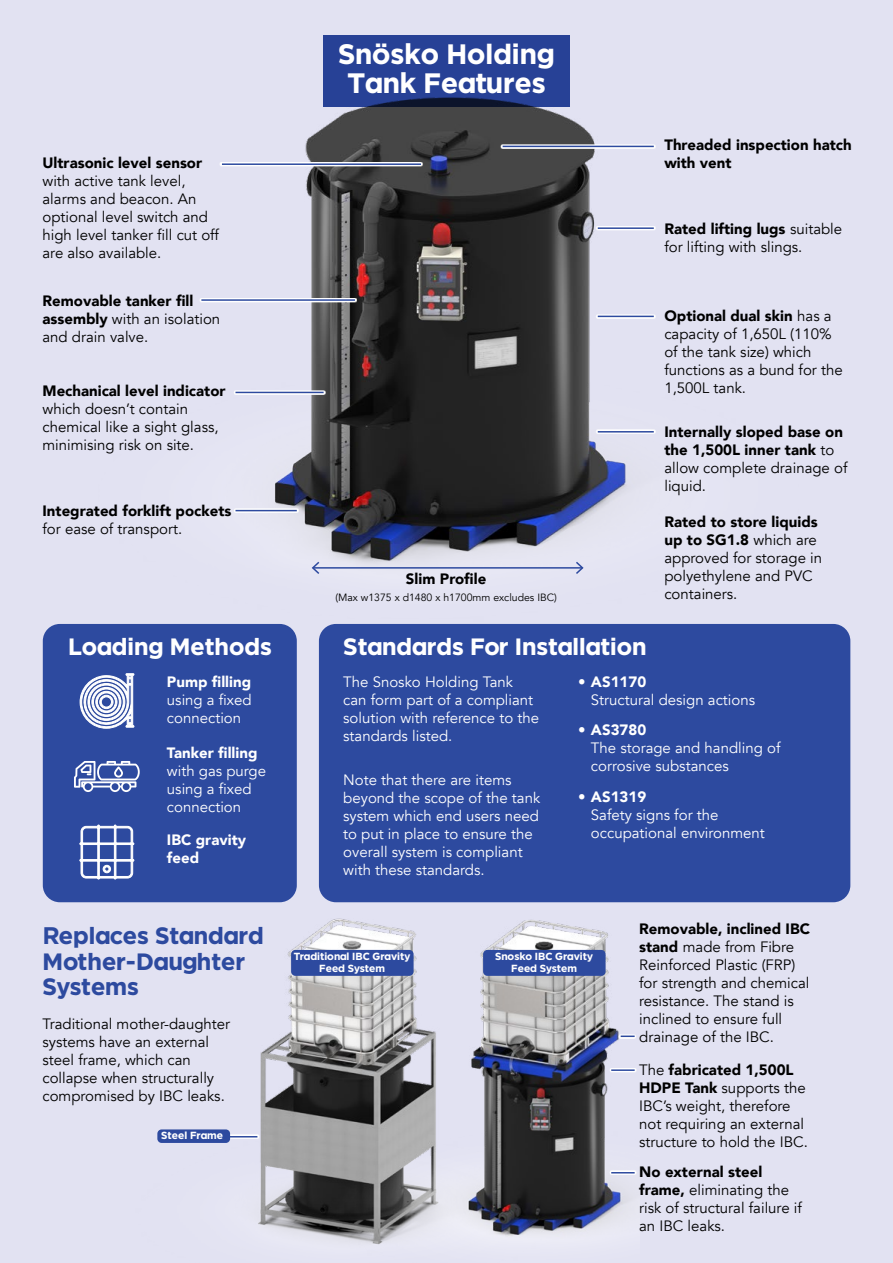
<style>
.page{position:relative;width:893px;height:1263px;background:#e2e2f2}
.page>*{position:absolute;margin:0;border:0;box-sizing:border-box;transform-origin:0 0}
.t1{font:700 28.5px/28.8px "Smythe Sans";color:#fff;text-align:center}
.t2{font:700 24px "Smythe Sans";color:#fff}
.t3{font:700 24px/25.8px "Smythe Sans";color:#2d4a9f}
.t4{font:15px/18px "Avenir";color:#000}
.t5{font:15px/18px "Avenir";color:#fff}
.t6{font:900 15px/18px "Avenir";color:#000}
.t7{font:900 15px/18px "Avenir";color:#fff}
.t8{font:700 10.5px/12.6px "Smythe Sans";color:#fff;text-align:center}
.t9{font:10.5px "Avenir";color:#000}
.s1{font-weight:900}
.s2{font-weight:400}
</style>
<div class="page">
<img style="left:42px;top:35px;width:809px;height:665px">
<img style="left:228px;top:1042px;width:48px;height:185px">
<img style="left:276px;top:918px;width:359px;height:327px">
<div style="left:324px;top:35px;width:246px;height:71px;background:#274196"></div>
<hr style="left:313px;top:567px;width:269px;height:2px;background:#2d4a9f">
<svg style="left:311px;top:560px;width:10px;height:16px"></svg>
<svg style="left:574px;top:560px;width:11px;height:16px"></svg>
<div style="left:43px;top:624px;width:254px;height:278px;background:#2d4a9f;border-radius:17px"></div>
<div style="left:319px;top:624px;width:531px;height:278px;background:#2d4a9f;border-radius:17px"></div>
<svg style="left:80px;top:673px;width:54px;height:56px"></svg>
<svg style="left:79px;top:825px;width:55px;height:54px"></svg>
<svg style="left:74px;top:761px;width:66px;height:31px"></svg>
<svg style="left:500px;top:144px;width:156px;height:5px"></svg>
<hr style="left:503px;top:146px;width:151px;height:1px;background:#2d4a9f">
<hr style="left:220px;top:162px;width:203px;height:4px;background:#fff">
<hr style="left:222px;top:163px;width:199px;height:2px;background:#2d4a9f">
<hr style="left:199px;top:298px;width:158px;height:4px;background:#fff">
<hr style="left:201px;top:299px;width:154px;height:2px;background:#2d4a9f">
<svg style="left:233px;top:390px;width:93px;height:5px"></svg>
<hr style="left:235px;top:392px;width:89px;height:1px;background:#2d4a9f">
<svg style="left:233px;top:508px;width:66px;height:5px"></svg>
<hr style="left:235px;top:510px;width:62px;height:1px;background:#2d4a9f">
<hr style="left:595px;top:226px;width:60px;height:4px;background:#fff">
<hr style="left:598px;top:227px;width:56px;height:2px;background:#2d4a9f">
<svg style="left:595px;top:314px;width:60px;height:5px"></svg>
<hr style="left:598px;top:316px;width:56px;height:1px;background:#2d4a9f">
<svg style="left:595px;top:430px;width:60px;height:4px"></svg>
<hr style="left:598px;top:431px;width:56px;height:1px;background:#2d4a9f">
<svg style="left:609px;top:1170px;width:28px;height:5px"></svg>
<svg style="left:611px;top:1172px;width:24px;height:1px"></svg>
<hr style="left:609px;top:1068px;width:28px;height:4px;background:#fff">
<hr style="left:611px;top:1069px;width:24px;height:2px;background:#2d4a9f">
<svg style="left:618px;top:1034px;width:18px;height:4px"></svg>
<svg style="left:621px;top:1035px;width:14px;height:2px"></svg>
<div style="left:291px;top:950px;width:123px;height:26px;background:#2d4a9f;border-radius:4px"></div>
<div style="left:483px;top:950px;width:123px;height:26px;background:#2d4a9f;border-radius:4px"></div>
<svg style="left:230px;top:1134px;width:30px;height:5px"></svg>
<hr style="left:178px;top:1136px;width:79px;height:1px;background:#2d4a9f">
<div style="left:157px;top:1129px;width:73px;height:14px;background:#2d4a9f;border-radius:4px"></div>
<p class="t6" style="left:43px;top:154px;width:161px">Ultrasonic level sensor</p>
<p class="t4" style="left:43px;top:172px;width:178px">with active tank level, alarms and beacon. An optional level switch and high level tanker fill cut off are also available.</p>
<p class="t4" style="left:43px;top:292px;width:179px"><span class="s1">Removable tanker fill assembly</span> with an isolation and drain valve.</p>
<p class="t6" style="left:43px;top:381px;width:185px">Mechanical level indicator</p>
<p class="t4" style="left:43px;top:400px;width:178px">which doesn’t contain chemical like a sight glass, minimising risk on site.</p>
<p class="t6" style="left:43px;top:501px;width:190px">Integrated forklift pockets</p>
<p class="t4" style="left:43px;top:520px;width:141px">for ease of transport.</p>
<h1 class="t1" style="left:338px;top:38px;width:218px">Snösko Holding<br>Tank Features</h1>
<p class="t6" style="left:406px;top:570px;width:82px">Slim Profile</p>
<p class="t9" style="left:335px;top:591px;width:223px">(Max w1375 x d1480 x h1700mm excludes IBC)</p>
<h2 class="t2" style="left:68px;top:632px;width:205px">Loading Methods</h2>
<h2 class="t2" style="left:343px;top:632px;width:305px">Standards For Installation</h2>
<p class="t6" style="left:664px;top:135px;width:189px">Threaded inspection hatch with vent</p>
<p class="t4" style="left:664px;top:220px;width:179px"><span class="s1">Rated lifting lugs</span> suitable for lifting with slings.</p>
<p class="t4" style="left:664px;top:307px;width:180px"><span class="s1">Optional dual skin</span> has a capacity of 1,650L (110% of the tank size) which functions as a bund for the<br>1,500L tank.</p>
<p class="t6" style="left:664px;top:422px;width:185px">Internally sloped base on the 1,500L inner tank <span class="s2">to allow complete drainage of liquid.</span></p>
<p class="t4" style="left:664px;top:513px;width:159px"><span class="s1">Rated to store liquids up to SG1.8</span> which are approved for storage in polyethylene and PVC containers.</p>
<p class="t7" style="left:167px;top:672px;width:86px">Pump filling</p>
<p class="t5" style="left:167px;top:691px;width:86px">using a fixed connection</p>
<p class="t7" style="left:167px;top:744px;width:92px">Tanker filling</p>
<p class="t5" style="left:167px;top:762px;width:101px">with gas purge using a fixed connection</p>
<p class="t7" style="left:167px;top:831px;width:81px">IBC gravity feed</p>
<h2 class="t3" style="left:43px;top:921px;width:223px">Replaces Standard<br>Mother-Daughter<br>Systems</h2>
<p class="t4" style="left:43px;top:1015px;width:189px">Traditional mother-daughter systems have an external steel frame, which can collapse when structurally compromised by IBC leaks.</p>
<p class="t8" style="left:161px;top:1129px;width:63px">Steel Frame</p>
<p class="t5" style="left:343px;top:673px;width:197px">The Snosko Holding Tank can form part of a compliant solution with reference to the standards listed.</p>
<p class="t5" style="left:343px;top:771px;width:198px">Note that there are items beyond the scope of the tank system which end users need to put in place to ensure the overall system is compliant with these standards.</p>
<p class="t5" style="left:591px;top:673px;width:166px;text-indent:-13px">• <span class="s1">AS1170<br></span>Structural design actions</p>
<p class="t5" style="left:591px;top:721px;width:191px;text-indent:-13px">• <span class="s1">AS3780<br></span>The storage and handling of corrosive substances</p>
<p class="t5" style="left:591px;top:788px;width:175px;text-indent:-13px">• <span class="s1">AS1319<br></span>Safety signs for the occupational environment</p>
<p class="t8" style="left:294px;top:949px;width:118px">Traditional IBC Gravity<br>Feed System</p>
<p class="t8" style="left:495px;top:949px;width:100px">Snosko IBC Gravity<br>Feed System</p>
<p class="t4" style="left:639px;top:920px;width:172px"><span class="s1">Removable, inclined IBC stand</span> made from Fibre<br>Reinforced Plastic (FRP) for strength and chemical resistance. The stand is inclined to ensure full drainage of the IBC.</p>
<p class="t4" style="left:639px;top:1061px;width:170px">The <span class="s1">fabricated 1,500L<br>HDPE Tank</span> supports the<br>IBC’s weight, therefore not requiring an external structure to hold the IBC.</p>
<p class="t4" style="left:639px;top:1163px;width:164px"><span class="s1">No external steel frame,</span> eliminating the risk of structural failure if an IBC leaks.</p>
</div>
